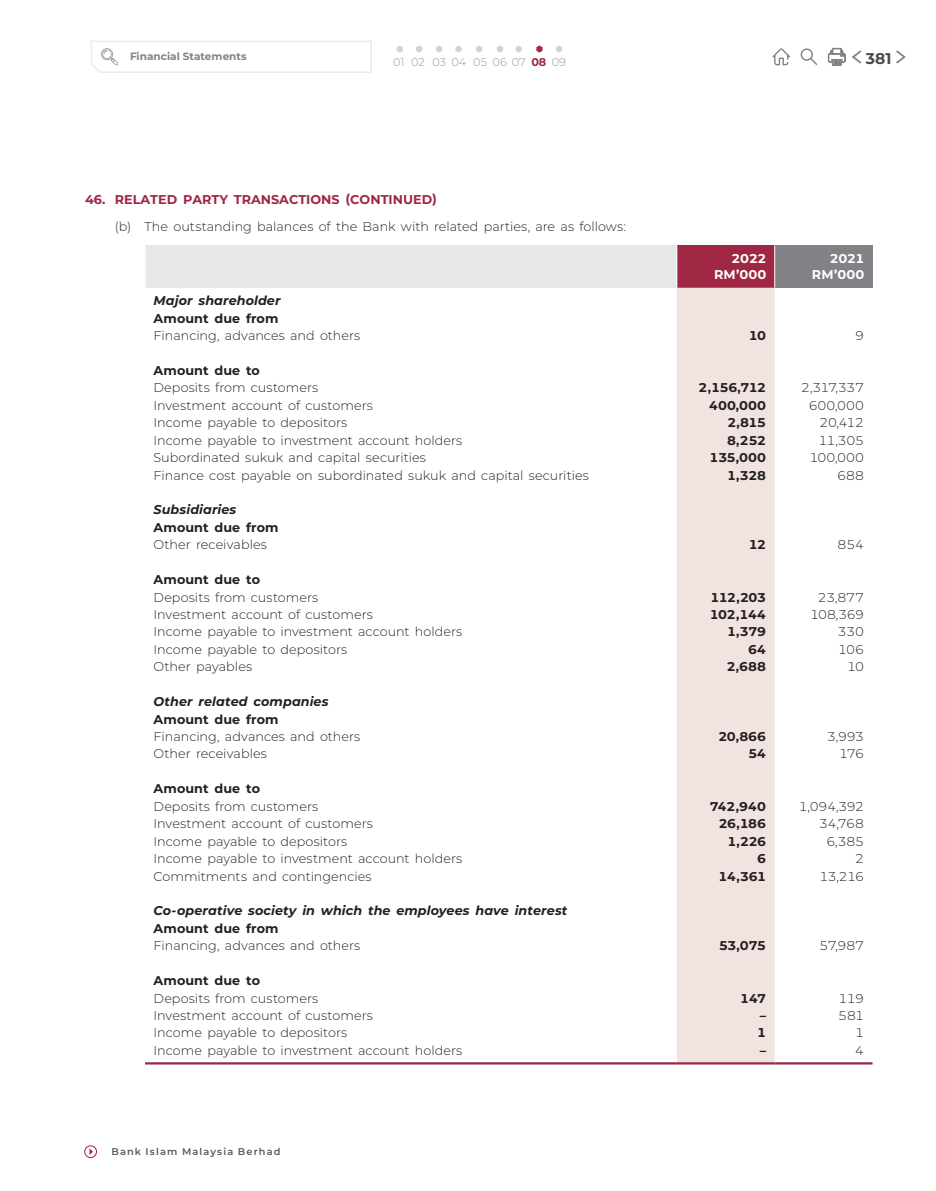
<style>
.page{position:relative;width:936px;height:1191px;background:#fff}
.page>*{position:absolute;margin:0;border:0;box-sizing:border-box;transform-origin:0 0}
.t1{font:700 15.6px "Montserrat";color:#4b4c4d}
.t2{font:300 12.75px "Montserrat";color:#231f20}
.t3{font:700 12.75px "Montserrat";letter-spacing:.005em;color:#231f20}
.t4{font:italic 700 12.75px "Montserrat";letter-spacing:.005em;color:#231f20}
.t5{font:700 12.75px "Montserrat";color:#9f2743}
.t6{font:700 12.75px/16.5px "Montserrat";letter-spacing:-.005em;color:#fff;text-align:right}
.t7{font:300 11.25px "Montserrat";color:#939598}
.t8{font:700 10.5px "Montserrat";color:#808285}
.t9{font:600 9.75px "Montserrat";letter-spacing:.115em;color:#57585a}
.s1{font-weight:700;color:#9f2743}
</style>
<div class="page">
<div style="left:145px;top:245px;width:531px;height:43px;background:#e6e7e9"></div>
<div style="left:676px;top:245px;width:98px;height:43px;background:#9f2743"></div>
<div style="left:774px;top:245px;width:98px;height:43px;background:#808285"></div>
<div style="left:677px;top:288px;width:97px;height:774px;background:#f1e3e0"></div>
<hr style="left:774px;top:245px;width:1px;height:43px;background:#fff">
<hr style="left:145px;top:245px;width:1px;height:43px;background:#fff">
<hr style="left:676px;top:245px;width:1px;height:43px;background:#fff">
<hr style="left:145px;top:1062px;width:531px;height:2px;background:#9f2743">
<hr style="left:676px;top:1062px;width:98px;height:2px;background:#9f2743">
<hr style="left:774px;top:1062px;width:98px;height:2px;background:#9f2743">
<svg style="left:91px;top:41px;width:281px;height:32px"></svg>
<svg style="left:852px;top:50px;width:9px;height:14px"></svg>
<svg style="left:896px;top:50px;width:9px;height:14px"></svg>
<svg style="left:772px;top:48px;width:18px;height:17px"></svg>
<svg style="left:808px;top:56px;width:10px;height:9px"></svg>
<div style="left:800px;top:48px;width:12px;height:13px;border:1px solid #808285;border-radius:50%"></div>
<svg style="left:827px;top:48px;width:18px;height:18px"></svg>
<svg style="left:396px;top:45px;width:7px;height:8px"></svg>
<svg style="left:416px;top:45px;width:6px;height:8px"></svg>
<svg style="left:436px;top:45px;width:6px;height:8px"></svg>
<svg style="left:476px;top:45px;width:6px;height:8px"></svg>
<svg style="left:515px;top:45px;width:6px;height:8px"></svg>
<svg style="left:536px;top:45px;width:6px;height:8px"></svg>
<svg style="left:556px;top:45px;width:6px;height:8px"></svg>
<svg style="left:455px;top:45px;width:6px;height:8px"></svg>
<svg style="left:497px;top:45px;width:6px;height:8px"></svg>
<div style="left:84px;top:1145px;width:13px;height:13px;border:1px solid #9f2743;border-radius:50%"></div>
<svg style="left:89px;top:1148px;width:4px;height:7px"></svg>
<p class="t8" style="left:130px;top:49px;width:118px">Financial Statements</p>
<p class="t7" style="left:393px;top:54px;width:174px">01 02 03 04 05 06 07 <span class="s1">08</span> 09</p>
<p class="t1" style="left:865px;top:47px;width:27px">381</p>
<p class="t5" style="left:85px;top:190px;width:353px">46. RELATED PARTY TRANSACTIONS (CONTINUED)</p>
<p class="t2" style="left:115px;top:218px;width:512px">(b) The outstanding balances of the Bank with related parties, are as follows:</p>
<p class="t6" style="left:714px;top:249px;width:54px">2022<br>RM’000</p>
<p class="t6" style="left:811px;top:249px;width:54px">2021<br>RM’000</p>
<p class="t4" style="left:153px;top:291px;width:128px">Major shareholder</p>
<p class="t3" style="left:153px;top:309px;width:126px">Amount due from</p>
<p class="t2" style="left:153px;top:327px;width:208px">Financing, advances and others</p>
<p class="t3" style="left:748px;top:326px;width:19px">10</p>
<p class="t2" style="left:855px;top:327px;width:10px">9</p>
<p class="t3" style="left:153px;top:361px;width:108px">Amount due to</p>
<p class="t2" style="left:153px;top:379px;width:166px">Deposits from customers</p>
<p class="t3" style="left:698px;top:378px;width:69px">2,156,712</p>
<p class="t2" style="left:801px;top:379px;width:64px">2,317,337</p>
<p class="t2" style="left:153px;top:396px;width:221px">Investment account of customers</p>
<p class="t3" style="left:709px;top:396px;width:59px">400,000</p>
<p class="t2" style="left:808px;top:396px;width:57px">600,000</p>
<p class="t2" style="left:153px;top:414px;width:195px">Income payable to depositors</p>
<p class="t3" style="left:727px;top:413px;width:40px">2,815</p>
<p class="t2" style="left:819px;top:414px;width:46px">20,412</p>
<p class="t2" style="left:153px;top:431px;width:310px">Income payable to investment account holders</p>
<p class="t3" style="left:727px;top:431px;width:40px">8,252</p>
<p class="t2" style="left:818px;top:431px;width:47px">11,305</p>
<p class="t2" style="left:153px;top:449px;width:274px">Subordinated sukuk and capital securities</p>
<p class="t3" style="left:709px;top:448px;width:58px">135,000</p>
<p class="t2" style="left:809px;top:449px;width:56px">100,000</p>
<p class="t2" style="left:153px;top:466px;width:437px">Finance cost payable on subordinated sukuk and capital securities</p>
<p class="t3" style="left:727px;top:466px;width:41px">1,328</p>
<p class="t2" style="left:837px;top:466px;width:28px">688</p>
<p class="t4" style="left:153px;top:500px;width:84px">Subsidiaries</p>
<p class="t3" style="left:153px;top:518px;width:126px">Amount due from</p>
<p class="t2" style="left:153px;top:536px;width:115px">Other receivables</p>
<p class="t3" style="left:748px;top:535px;width:19px">12</p>
<p class="t2" style="left:837px;top:536px;width:28px">854</p>
<p class="t3" style="left:153px;top:570px;width:108px">Amount due to</p>
<p class="t2" style="left:153px;top:588px;width:166px">Deposits from customers</p>
<p class="t3" style="left:710px;top:588px;width:57px">112,203</p>
<p class="t2" style="left:817px;top:588px;width:48px">23,877</p>
<p class="t2" style="left:153px;top:606px;width:221px">Investment account of customers</p>
<p class="t3" style="left:709px;top:605px;width:58px">102,144</p>
<p class="t2" style="left:810px;top:606px;width:55px">108,369</p>
<p class="t2" style="left:153px;top:623px;width:310px">Income payable to investment account holders</p>
<p class="t3" style="left:727px;top:622px;width:41px">1,379</p>
<p class="t2" style="left:837px;top:623px;width:28px">330</p>
<p class="t2" style="left:153px;top:640px;width:195px">Income payable to depositors</p>
<p class="t3" style="left:748px;top:640px;width:20px">64</p>
<p class="t2" style="left:838px;top:640px;width:27px">106</p>
<p class="t2" style="left:153px;top:658px;width:100px">Other payables</p>
<p class="t3" style="left:726px;top:657px;width:41px">2,688</p>
<p class="t2" style="left:847px;top:658px;width:18px">10</p>
<p class="t4" style="left:153px;top:692px;width:176px">Other related companies</p>
<p class="t3" style="left:153px;top:710px;width:126px">Amount due from</p>
<p class="t2" style="left:153px;top:728px;width:208px">Financing, advances and others</p>
<p class="t3" style="left:718px;top:727px;width:49px">20,866</p>
<p class="t2" style="left:827px;top:728px;width:38px">3,993</p>
<p class="t2" style="left:153px;top:745px;width:115px">Other receivables</p>
<p class="t3" style="left:748px;top:744px;width:19px">54</p>
<p class="t2" style="left:839px;top:745px;width:26px">176</p>
<p class="t3" style="left:153px;top:779px;width:108px">Amount due to</p>
<p class="t2" style="left:153px;top:797px;width:166px">Deposits from customers</p>
<p class="t3" style="left:709px;top:797px;width:58px">742,940</p>
<p class="t2" style="left:798px;top:797px;width:67px">1,094,392</p>
<p class="t2" style="left:153px;top:815px;width:221px">Investment account of customers</p>
<p class="t3" style="left:718px;top:814px;width:49px">26,186</p>
<p class="t2" style="left:819px;top:815px;width:46px">34,768</p>
<p class="t2" style="left:153px;top:832px;width:195px">Income payable to depositors</p>
<p class="t3" style="left:727px;top:832px;width:40px">1,226</p>
<p class="t2" style="left:826px;top:832px;width:39px">6,385</p>
<p class="t2" style="left:153px;top:850px;width:310px">Income payable to investment account holders</p>
<p class="t3" style="left:757px;top:849px;width:10px">6</p>
<p class="t2" style="left:855px;top:850px;width:10px">2</p>
<p class="t2" style="left:153px;top:867px;width:220px">Commitments and contingencies</p>
<p class="t3" style="left:718px;top:866px;width:49px">14,361</p>
<p class="t2" style="left:819px;top:867px;width:46px">13,216</p>
<p class="t4" style="left:153px;top:901px;width:415px">Co-operative society in which the employees have interest</p>
<p class="t3" style="left:153px;top:919px;width:126px">Amount due from</p>
<p class="t2" style="left:153px;top:937px;width:208px">Financing, advances and others</p>
<p class="t3" style="left:719px;top:936px;width:49px">53,075</p>
<p class="t2" style="left:819px;top:937px;width:46px">57,987</p>
<p class="t3" style="left:153px;top:971px;width:108px">Amount due to</p>
<p class="t2" style="left:153px;top:989px;width:166px">Deposits from customers</p>
<p class="t3" style="left:740px;top:988px;width:27px">147</p>
<p class="t2" style="left:838px;top:989px;width:27px">119</p>
<p class="t2" style="left:153px;top:1006px;width:221px">Investment account of customers</p>
<p class="t3" style="left:759px;top:1006px;width:8px">–</p>
<p class="t2" style="left:838px;top:1006px;width:27px">581</p>
<p class="t2" style="left:153px;top:1024px;width:195px">Income payable to depositors</p>
<p class="t3" style="left:757px;top:1023px;width:10px">1</p>
<p class="t2" style="left:855px;top:1024px;width:10px">1</p>
<p class="t2" style="left:153px;top:1041px;width:310px">Income payable to investment account holders</p>
<p class="t3" style="left:759px;top:1041px;width:8px">–</p>
<p class="t2" style="left:855px;top:1041px;width:10px">4</p>
<p class="t9" style="left:111px;top:1144px;width:171px">Bank Islam Malaysia Berhad</p>
</div>
